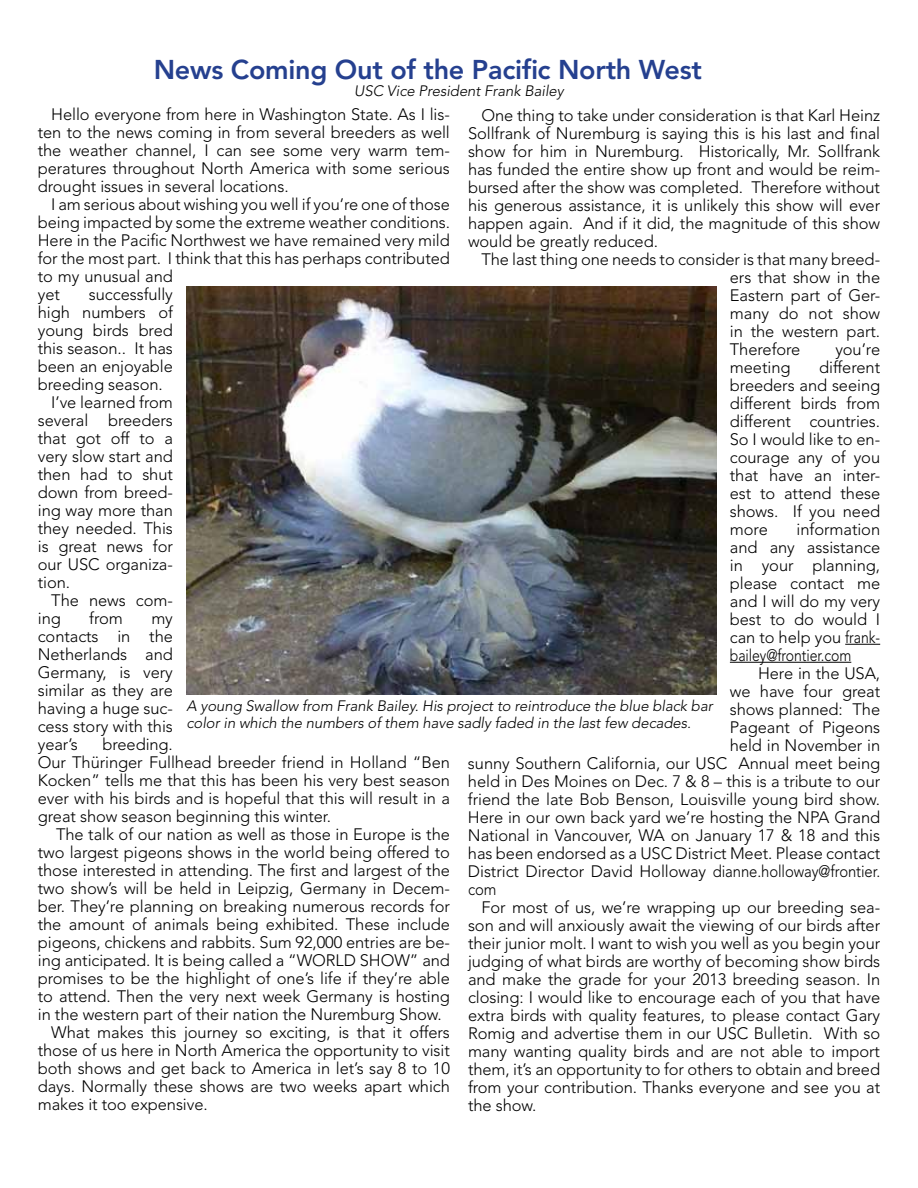
<style>
.page{position:relative;width:918px;height:1188px;background:#fff}
.page>*{position:absolute;margin:0;border:0;box-sizing:border-box;transform-origin:0 0}
.t1{font:800 27px "Avenir";letter-spacing:-.01em;color:#25408f}
.t2{font:300 16.5px/18px "Avenir";letter-spacing:-.005em;color:#000;text-align:justify}
.t3{font:300 16.5px "Avenir";letter-spacing:-.005em;color:#000;scale:.9 1}
.t4{font:italic 300 15px/16.5px "Avenir";letter-spacing:-.005em;color:#000}
</style>
<div class="page">
<hr style="left:845px;top:644px;width:35px;height:1px;background:#000">
<hr style="left:730px;top:662px;width:121px;height:1px;background:#000">
<img style="left:186px;top:286px;width:531px;height:408px">
<h1 class="t1" style="left:154px;top:53px;width:550px">News Coming Out of the Pacific North West</h1>
<p class="t4" style="left:354px;top:83px;width:211px">USC Vice President Frank Bailey</p>
<p class="t2" style="left:38px;top:106px;width:414px;text-indent:13px">Hello everyone from here in Washington State. As I lis&shy;ten to the news coming in from several breeders as well the weather channel, I can see some very warm tem&shy;peratures throughout North America with some serious drought issues in several locations.</p>
<p class="t2" style="left:38px;top:196px;width:414px;text-align:left;text-indent:13px">I am serious about wishing you well if you’re one of those being impacted by some the extreme weather conditions.<br>Here in the Pacific Northwest we have remained very mild for the most part. I think that this has perhaps contributed to my unusual and<br>yet</p>
<p class="t2" style="left:468px;top:106px;width:414px;text-indent:13px">One thing to take under consideration is that Karl Heinz Sollfrank of Nuremburg is saying this is his last and final show for him in Nuremburg. Historically, Mr. Sollfrank has funded the entire show up front and would be reim&shy;bursed after the show was completed. Therefore without his generous assistance, it is unlikely this show will ever happen again. And if it did, the magnitude of this show would be greatly reduced.</p>
<p class="t2" style="left:730px;top:250px;width:152px;text-indent:-248px">The last thing one needs to consider is that many breed&shy;ers that show in the Eastern part of Ger&shy;many do not show in the western part.<br>Therefore</p>
<p class="t2" style="left:89px;top:286px;width:86px">successfully</p>
<p class="t2" style="left:38px;top:304px;width:137px">high numbers of</p>
<p class="t2" style="left:38px;top:322px;width:137px">young birds bred</p>
<p class="t2" style="left:38px;top:340px;width:137px">this season.. It has</p>
<p class="t2" style="left:38px;top:358px;width:137px">been an enjoyable</p>
<p class="t2" style="left:38px;top:376px;width:127px">breeding season.</p>
<p class="t2" style="left:51px;top:394px;width:123px">I’ve learned from</p>
<p class="t2" style="left:38px;top:412px;width:137px">several breeders</p>
<p class="t2" style="left:38px;top:430px;width:137px">that got off to a</p>
<p class="t2" style="left:38px;top:448px;width:137px">very slow start and</p>
<p class="t2" style="left:38px;top:466px;width:137px">then had to shut</p>
<p class="t2" style="left:38px;top:484px;width:137px">down from breed-</p>
<p class="t2" style="left:38px;top:502px;width:137px">ing way more than</p>
<p class="t2" style="left:38px;top:520px;width:137px">they needed. This</p>
<p class="t2" style="left:38px;top:538px;width:137px">is great news for</p>
<p class="t2" style="left:38px;top:556px;width:137px">our USC organiza-</p>
<p class="t2" style="left:38px;top:574px;width:34px">tion.</p>
<p class="t2" style="left:51px;top:592px;width:123px">The news com-</p>
<p class="t2" style="left:38px;top:610px;width:25px">ing</p>
<p class="t2" style="left:89px;top:610px;width:35px">from</p>
<p class="t2" style="left:835px;top:340px;width:46px">you’re</p>
<p class="t2" style="left:730px;top:358px;width:152px;text-indent:89px">different breeders and seeing different birds from different countries.<br>So I would like to en&shy;courage any of you that have an inter&shy;est to attend these shows. If you need more</p>
<p class="t2" style="left:730px;top:358px;width:62px">meeting</p>
<p class="t2" style="left:730px;top:520px;width:152px;text-indent:67px">information and any assistance in your planning, please contact me and I will do my very best to do would I can to help you frank&shy;bailey@frontier.com</p>
<p class="t2" style="left:758px;top:664px;width:124px">Here in the USA,</p>
<p class="t2" style="left:730px;top:682px;width:152px">we have four great</p>
<p class="t2" style="left:730px;top:700px;width:152px">shows planned: The</p>
<p class="t2" style="left:730px;top:718px;width:152px">Pageant of Pigeons</p>
<p class="t2" style="left:730px;top:736px;width:152px">held in November in</p>
<p class="t2" style="left:468px;top:754px;width:414px">sunny Southern California, our USC Annual meet being</p>
<p class="t2" style="left:468px;top:772px;width:414px">held in Des Moines on Dec. 7 &amp; 8 – this is a tribute to our</p>
<p class="t2" style="left:468px;top:790px;width:414px">friend the late Bob Benson, Louisville young bird show.</p>
<p class="t2" style="left:468px;top:808px;width:414px">Here in our own back yard we’re hosting the NPA Grand</p>
<p class="t2" style="left:468px;top:826px;width:414px">National in Vancouver, WA on January 17 &amp; 18 and this</p>
<p class="t2" style="left:468px;top:844px;width:414px">has been endorsed as a USC District Meet. Please contact</p>
<p class="t2" style="left:468px;top:862px;width:414px">District Director David Holloway dianne.holloway@frontier.</p>
<p class="t3" style="left:468px;top:879px;width:33px">com</p>
<p class="t2" style="left:482px;top:898px;width:400px">For most of us, we’re wrapping up our breeding sea-</p>
<p class="t2" style="left:468px;top:916px;width:414px">son and will anxiously await the viewing of our birds after</p>
<p class="t2" style="left:468px;top:934px;width:414px">their junior molt. I want to wish you well as you begin your</p>
<p class="t2" style="left:468px;top:952px;width:414px">judging of what birds are worthy of becoming show birds</p>
<p class="t2" style="left:468px;top:970px;width:414px">and make the grade for your 2013 breeding season. In</p>
<p class="t2" style="left:468px;top:988px;width:414px">closing: I would like to encourage each of you that have</p>
<p class="t2" style="left:468px;top:1006px;width:414px">extra birds with quality features, to please contact Gary</p>
<p class="t2" style="left:468px;top:1024px;width:414px">Romig and advertise them in our USC Bulletin. With so</p>
<p class="t2" style="left:468px;top:1042px;width:414px">many wanting quality birds and are not able to import</p>
<p class="t2" style="left:468px;top:1060px;width:414px">them, it’s an opportunity to for others to obtain and breed</p>
<p class="t2" style="left:468px;top:1078px;width:414px">from your contribution. Thanks everyone and see you at</p>
<p class="t2" style="left:468px;top:1096px;width:70px">the show.</p>
<p class="t2" style="left:38px;top:610px;width:137px;text-indent:114px">my contacts in the Netherlands and Germany, is very similar as they are having a huge suc&shy;cess story with this year’s</p>
<p class="t4" style="left:186px;top:698px;width:528px">A young Swallow from Frank Bailey. His project to reintroduce the blue black bar color in which the numbers of them have sadly faded in the last few decades.</p>
<p class="t2" style="left:38px;top:736px;width:414px;text-align:left;text-indent:65px">breeding.<br>Our Thüringer Fullhead breeder friend in Holland “Ben Kocken” tells me that this has been his very best season ever with his birds and is hopeful that this will result in a great show season beginning this winter.</p>
<p class="t2" style="left:56px;top:826px;width:395px">The talk of our nation as well as those in Europe is the</p>
<p class="t2" style="left:38px;top:844px;width:414px">two largest pigeons shows in the world being offered to</p>
<p class="t2" style="left:38px;top:862px;width:414px">those interested in attending. The first and largest of the</p>
<p class="t2" style="left:38px;top:880px;width:414px">two show’s will be held in Leipzig, Germany in Decem-</p>
<p class="t2" style="left:38px;top:898px;width:414px">ber. They’re planning on breaking numerous records for</p>
<p class="t2" style="left:38px;top:916px;width:414px">the amount of animals being exhibited. These include</p>
<p class="t2" style="left:38px;top:934px;width:414px">pigeons, chickens and rabbits. Sum 92,000 entries are be-</p>
<p class="t2" style="left:38px;top:952px;width:414px">ing anticipated. It is being called a “WORLD SHOW” and</p>
<p class="t2" style="left:38px;top:970px;width:414px">promises to be the highlight of one’s life if they’re able</p>
<p class="t2" style="left:38px;top:988px;width:414px">to attend. Then the very next week Germany is hosting</p>
<p class="t2" style="left:38px;top:1006px;width:406px">in the western part of their nation the Nuremburg Show.</p>
<p class="t2" style="left:51px;top:1024px;width:400px">What makes this journey so exciting, is that it offers</p>
<p class="t2" style="left:38px;top:1042px;width:414px">those of us here in North America the opportunity to visit</p>
<p class="t2" style="left:38px;top:1060px;width:414px">both shows and get back to America in let’s say 8 to 10</p>
<p class="t2" style="left:38px;top:1078px;width:414px">days. Normally these shows are two weeks apart which</p>
<p class="t2" style="left:38px;top:1096px;width:171px">makes it too expensive.</p>
</div>
